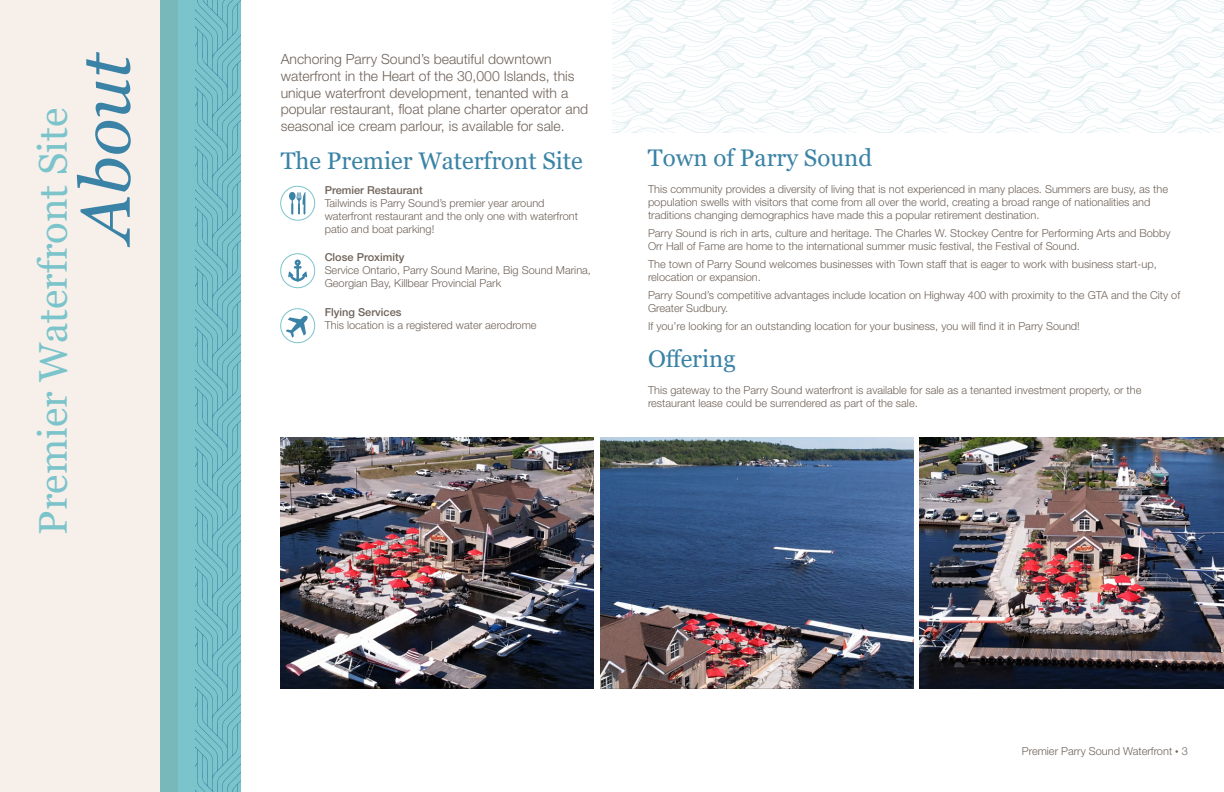
<style>
.page{position:relative;width:1224px;height:792px;background:#fff}
.page>*{position:absolute;margin:0;border:0;box-sizing:border-box;transform-origin:0 0}
.t1{font:italic 70px "Georgia";color:#3a83a6}
.t2{font:40px "Georgia";color:#7cc4cb}
.t3{font:24px "Georgia";color:#3a83a6}
.t4{font:300 14px/16.8px "Helvetica Neue LT Std";color:#706359}
.t5{font:300 11px/13.2px "Helvetica Neue LT Std";color:#706359}
.t6{font:500 11px "Helvetica Neue LT Std";color:#706359}
.s1{font-size:7px}
</style>
<div class="page">
<svg style="left:196px;top:0;width:45px;height:792px;background:#73bbc6"></svg>
<div style="left:0;top:0;width:178px;height:792px;background:#f7f0ea"></div>
<div style="left:160px;top:0;width:36px;height:792px;background:linear-gradient(to right,#77b5b5,#7dc7cf)"></div>
<img style="left:281px;top:437px;width:313px;height:252px">
<img style="left:600px;top:437px;width:313px;height:252px">
<img style="left:920px;top:437px;width:304px;height:252px">
<div style="left:280px;top:186px;width:35px;height:35px;border:1px solid #7cc4cb;border-radius:50%"></div>
<svg style="left:289px;top:192px;width:16px;height:23px"></svg>
<div style="left:280px;top:253px;width:35px;height:35px;border:1px solid #7cc4cb;border-radius:50%"></div>
<svg style="left:288px;top:260px;width:19px;height:22px"></svg>
<div style="left:280px;top:308px;width:35px;height:35px;border:1px solid #7cc4cb;border-radius:50%"></div>
<svg style="left:286px;top:315px;width:23px;height:23px"></svg>
<svg style="left:612px;top:0;width:612px;height:133px"></svg>
<h2 class="t2" style="left:29px;top:535px;width:428px;rotate:-90deg">Premier Waterfront Site</h2>
<h1 class="t1" style="left:61px;top:242px;width:191px;rotate:-90deg">About</h1>
<p class="t4" style="left:281px;top:50px;width:309px">Anchoring Parry Sound’s beautiful downtown waterfront in the Heart of the 30,000 Islands, this unique waterfront development, tenanted with a popular restaurant, float plane charter operator and seasonal ice cream parlour, is available for sale.</p>
<h3 class="t3" style="left:281px;top:146px;width:304px">The Premier Waterfront Site</h3>
<h3 class="t3" style="left:648px;top:143px;width:226px">Town of Parry Sound</h3>
<p class="t5" style="left:648px;top:182px;width:522px">This community provides a diversity of living that is not experienced in many places. Summers are busy, as the population swells with visitors that come from all over the world, creating a broad range of nationalities and traditions changing demographics have made this a popular retirement destination.</p>
<p class="t5" style="left:648px;top:226px;width:524px">Parry Sound is rich in arts, culture and heritage. The Charles W. Stockey Centre for Performing Arts and Bobby<br>Orr Hall of Fame are home to the international summer music festival, the Festival of Sound.</p>
<p class="t5" style="left:648px;top:257px;width:510px">The town of Parry Sound welcomes businesses with Town staff that is eager to work with business start-up, relocation or expansion.</p>
<p class="t5" style="left:648px;top:288px;width:534px">Parry Sound’s competitive advantages include location on Highway 400 with proximity to the GTA and the City of<br>Greater Sudbury.</p>
<p class="t5" style="left:648px;top:319px;width:433px">If you’re looking for an outstanding location for your business, you will find it in Parry Sound!</p>
<h3 class="t3" style="left:648px;top:345px;width:89px">Offering</h3>
<p class="t5" style="left:648px;top:383px;width:495px">This gateway to the Parry Sound waterfront is available for sale as a tenanted investment property, or the restaurant lease could be surrendered as part of the sale.</p>
<p class="t6" style="left:325px;top:183px;width:100px">Premier Restaurant</p>
<p class="t5" style="left:325px;top:196px;width:255px">Tailwinds is Parry Sound’s premier year around waterfront restaurant and the only one with waterfront patio and boat parking!</p>
<p class="t6" style="left:325px;top:251px;width:81px">Close Proximity</p>
<p class="t5" style="left:325px;top:264px;width:268px">Service Ontario, Parry Sound Marine, Big Sound Marina,<br>Georgian Bay, Killbear Provincial Park</p>
<p class="t6" style="left:325px;top:306px;width:78px">Flying Services</p>
<p class="t5" style="left:325px;top:319px;width:213px">This location is a registered water aerodrome</p>
<p class="t5" style="left:1022px;top:744px;width:168px">Premier Parry Sound Waterfront <span class="s1">•</span> 3</p>
</div>
